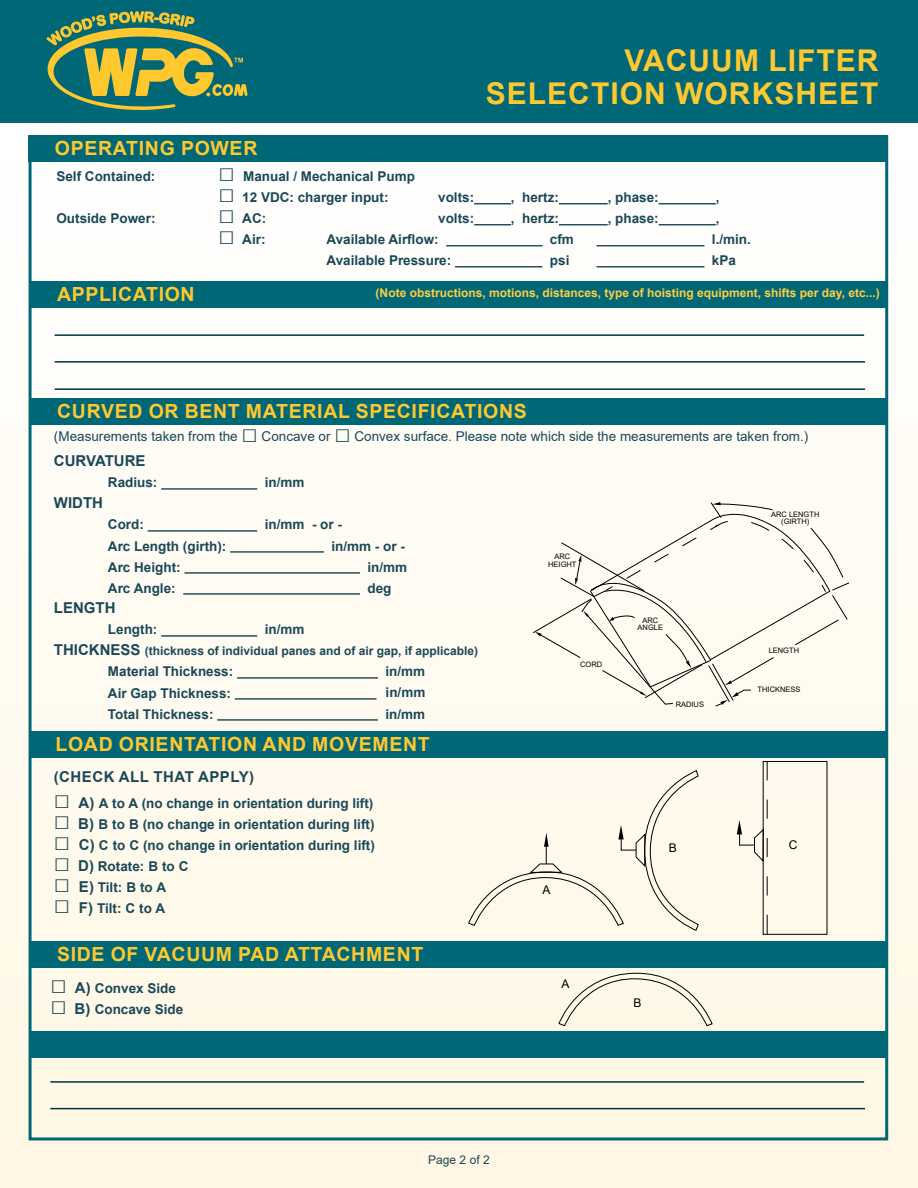
<style>
.page{position:relative;width:918px;height:1188px;background:#fff}
.page>*{position:absolute;margin:0;border:0;box-sizing:border-box;transform-origin:0 0}
.t1{font:700 30px/33px "Arial";letter-spacing:.035em;color:#ffc82e;text-align:right}
.t2{font:700 19.5px "Arial";letter-spacing:.035em;color:#ffc82e}
.t3{font:700 15px "Arial";color:#1a4858}
.t4{font:700 15px "Arial";letter-spacing:.035em;color:#1a4858}
.t5{font:700 13.5px "Arial";color:#1a4858}
.t6{font:13.5px "Arial";color:#1a4858}
.t7{font:700 12px "Arial";color:#ffce43}
.t8{font:700 12px "Arial";color:#1a4858}
.t9{font:12px "Arial";color:#1a4858}
.t10{font:12px "Arial";color:#000}
.t11{font:7.5px/7.5px "Arial";color:#000;text-align:center}
.s1{font-size:27px}
.s2{font-weight:700;font-size:27px}
.s3{font-size:15px}
</style>
<div class="page">
<div style="left:0;top:135px;width:918px;height:1053px;background:linear-gradient(to bottom,#fbfcfd,#faf4e0)"></div>
<div style="left:0;top:0;width:918px;height:122px;background:#006777"></div>
<svg style="left:46px;top:11px;width:202px;height:99px"></svg>
<hr style="left:161px;top:488px;width:96px;height:2px;background:#1a4858">
<hr style="left:148px;top:530px;width:109px;height:2px;background:#1a4858">
<hr style="left:230px;top:551px;width:94px;height:2px;background:#1a4858">
<hr style="left:184px;top:572px;width:176px;height:2px;background:#1a4858">
<hr style="left:183px;top:593px;width:177px;height:2px;background:#1a4858">
<hr style="left:161px;top:635px;width:96px;height:2px;background:#1a4858">
<hr style="left:237px;top:677px;width:141px;height:2px;background:#1a4858">
<hr style="left:235px;top:698px;width:141px;height:2px;background:#1a4858">
<hr style="left:217px;top:719px;width:161px;height:2px;background:#1a4858">
<svg style="left:559px;top:973px;width:153px;height:53px"></svg>
<div style="left:468px;top:771px;width:231px;height:160px;background:#fffaec"></div>
<div style="left:763px;top:761px;width:64px;height:174px;border:1px solid #000"></div>
<svg style="left:737px;top:761px;width:31px;height:173px"></svg>
<div style="left:533px;top:502px;width:317px;height:205px;background:#fffbf2"></div>
<hr style="left:55px;top:334px;width:809px;height:2px;background:#003445">
<hr style="left:50px;top:1081px;width:814px;height:2px;background:#003445">
<hr style="left:55px;top:361px;width:810px;height:2px;background:#003445">
<hr style="left:50px;top:1108px;width:815px;height:1px;background:#003445">
<hr style="left:55px;top:388px;width:810px;height:2px;background:#003445">
<div style="left:31px;top:281px;width:857px;height:27px;background:#006777"></div>
<div style="left:31px;top:398px;width:857px;height:27px;background:#006777"></div>
<div style="left:29px;top:731px;width:858px;height:27px;background:#006777"></div>
<div style="left:31px;top:941px;width:857px;height:27px;background:#006777"></div>
<div style="left:29px;top:1031px;width:858px;height:27px;background:#006777"></div>
<div style="left:29px;top:135px;width:857px;height:27px;background:#006777"></div>
<hr style="left:474px;top:203px;width:37px;height:1px;background:#1a4858">
<hr style="left:559px;top:203px;width:49px;height:1px;background:#1a4858">
<hr style="left:659px;top:203px;width:57px;height:1px;background:#1a4858">
<hr style="left:474px;top:224px;width:37px;height:1px;background:#1a4858">
<hr style="left:559px;top:224px;width:49px;height:1px;background:#1a4858">
<hr style="left:659px;top:224px;width:57px;height:1px;background:#1a4858">
<hr style="left:446px;top:245px;width:96px;height:1px;background:#1a4858">
<hr style="left:596px;top:245px;width:108px;height:1px;background:#1a4858">
<hr style="left:455px;top:266px;width:87px;height:1px;background:#1a4858">
<hr style="left:596px;top:266px;width:108px;height:1px;background:#1a4858">
<h2 class="t2" style="left:55px;top:134px;width:204px">OPERATING POWER</h2>
<h1 class="t1" style="left:486px;top:44px;width:394px">VACUUM LIFTER<br>SELECTION WORKSHEET</h1>
<p class="t5" style="left:56px;top:167px;width:101px">Self Contained:</p>
<p class="t5" style="left:218px;top:167px;width:198px"><span class="s1">□</span> Manual / Mechanical Pump</p>
<p class="t5" style="left:218px;top:188px;width:172px"><span class="s1">□</span> 12 VDC: charger input:</p>
<p class="t5" style="left:438px;top:188px;width:38px">volts:</p>
<p class="t5" style="left:511px;top:188px;width:50px">, hertz:</p>
<p class="t5" style="left:608px;top:188px;width:53px">, phase:</p>
<p class="t5" style="left:716px;top:188px;width:5px">,</p>
<p class="t5" style="left:56px;top:209px;width:101px">Outside Power:</p>
<p class="t5" style="left:218px;top:209px;width:49px"><span class="s1">□</span> AC:</p>
<p class="t5" style="left:438px;top:209px;width:38px">volts:</p>
<p class="t5" style="left:511px;top:209px;width:50px">, hertz:</p>
<p class="t5" style="left:608px;top:209px;width:53px">, phase:</p>
<p class="t5" style="left:716px;top:209px;width:5px">,</p>
<p class="t5" style="left:218px;top:230px;width:49px"><span class="s1">□</span> Air:</p>
<p class="t5" style="left:326px;top:230px;width:114px">Available Airflow:</p>
<p class="t5" style="left:550px;top:230px;width:26px">cfm</p>
<p class="t5" style="left:712px;top:230px;width:41px">l./min.</p>
<p class="t5" style="left:326px;top:251px;width:126px">Available Pressure:</p>
<p class="t5" style="left:550px;top:251px;width:21px">psi</p>
<p class="t5" style="left:712px;top:251px;width:26px">kPa</p>
<h2 class="t2" style="left:57px;top:281px;width:139px">APPLICATION</h2>
<p class="t7" style="left:375px;top:284px;width:506px">(Note obstructions, motions, distances, type of hoisting equipment, shifts per day, etc...)</p>
<h2 class="t2" style="left:57px;top:398px;width:471px">CURVED OR BENT MATERIAL SPECIFICATIONS</h2>
<p class="t6" style="left:54px;top:427px;width:756px">(Measurements taken from the <span class="s2">□</span> Concave or <span class="s2">□</span> Convex surface. Please note which side the measurements are taken from.)</p>
<p class="t3" style="left:54px;top:451px;width:93px">CURVATURE</p>
<p class="t5" style="left:108px;top:473px;width:51px">Radius:</p>
<p class="t5" style="left:265px;top:473px;width:41px">in/mm</p>
<p class="t3" style="left:54px;top:493px;width:51px">WIDTH</p>
<p class="t5" style="left:108px;top:515px;width:37px">Cord:</p>
<p class="t5" style="left:265px;top:515px;width:79px">in/mm - or -</p>
<p class="t5" style="left:108px;top:536px;width:120px">Arc Length (girth):</p>
<p class="t5" style="left:331px;top:536px;width:75px">in/mm - or -</p>
<p class="t5" style="left:108px;top:557px;width:74px">Arc Height:</p>
<p class="t5" style="left:368px;top:557px;width:41px">in/mm</p>
<p class="t5" style="left:108px;top:578px;width:69px">Arc Angle:</p>
<p class="t5" style="left:368px;top:578px;width:26px">deg</p>
<p class="t3" style="left:54px;top:598px;width:63px">LENGTH</p>
<p class="t5" style="left:108px;top:620px;width:51px">Length:</p>
<p class="t5" style="left:265px;top:620px;width:41px">in/mm</p>
<p class="t8" style="left:54px;top:643px;width:426px"><span class="s3">THICKNESS</span> (thickness of individual panes and of air gap, if applicable)</p>
<p class="t5" style="left:108px;top:662px;width:127px">Material Thickness:</p>
<p class="t5" style="left:385px;top:662px;width:41px">in/mm</p>
<p class="t5" style="left:108px;top:683px;width:125px">Air Gap Thickness:</p>
<p class="t5" style="left:386px;top:683px;width:41px">in/mm</p>
<p class="t5" style="left:108px;top:704px;width:107px">Total Thickness:</p>
<p class="t5" style="left:385px;top:704px;width:41px">in/mm</p>
<p class="t11" style="left:771px;top:510px;width:50px">ARC LENGTH (GIRTH)</p>
<p class="t11" style="left:548px;top:553px;width:30px">ARC<br>HEIGHT</p>
<p class="t11" style="left:638px;top:616px;width:27px">ARC<br>ANGLE</p>
<p class="t11" style="left:769px;top:646px;width:32px">LENGTH</p>
<p class="t11" style="left:758px;top:685px;width:44px">THICKNESS</p>
<p class="t11" style="left:580px;top:660px;width:24px">CORD</p>
<p class="t11" style="left:676px;top:700px;width:30px">RADIUS</p>
<h2 class="t2" style="left:56px;top:730px;width:376px">LOAD ORIENTATION AND MOVEMENT</h2>
<p class="t4" style="left:54px;top:766px;width:202px">(CHECK ALL THAT APPLY)</p>
<p class="t5" style="left:54px;top:794px;width:321px"><span class="s1">□</span> <span class="s3">A)</span> A to A (no change in orientation during lift)</p>
<p class="t5" style="left:54px;top:815px;width:322px"><span class="s1">□</span> <span class="s3">B)</span> B to B (no change in orientation during lift)</p>
<p class="t5" style="left:54px;top:836px;width:322px"><span class="s1">□</span> <span class="s3">C)</span> C to C (no change in orientation during lift)</p>
<p class="t5" style="left:54px;top:857px;width:136px"><span class="s1">□</span> <span class="s3">D)</span> Rotate: B to C</p>
<p class="t5" style="left:54px;top:878px;width:114px"><span class="s1">□</span> <span class="s3">E)</span> Tilt: B to A</p>
<p class="t5" style="left:54px;top:899px;width:113px"><span class="s1">□</span> <span class="s3">F)</span> Tilt: C to A</p>
<h2 class="t2" style="left:57px;top:940px;width:368px">SIDE OF VACUUM PAD ATTACHMENT</h2>
<p class="t5" style="left:50px;top:978px;width:127px"><span class="s1">□</span> <span class="s3">A)</span> Convex Side</p>
<p class="t5" style="left:50px;top:999px;width:134px"><span class="s1">□</span> <span class="s3">B)</span> Concave Side</p>
<p class="t10" style="left:542px;top:881px;width:10px">A</p>
<p class="t10" style="left:561px;top:975px;width:10px">A</p>
<p class="t9" style="left:428px;top:1151px;width:63px">Page 2 of 2</p>
<p class="t10" style="left:669px;top:839px;width:10px">B</p>
<p class="t10" style="left:633px;top:994px;width:10px">B</p>
<p class="t10" style="left:789px;top:836px;width:10px">C</p>
</div>
